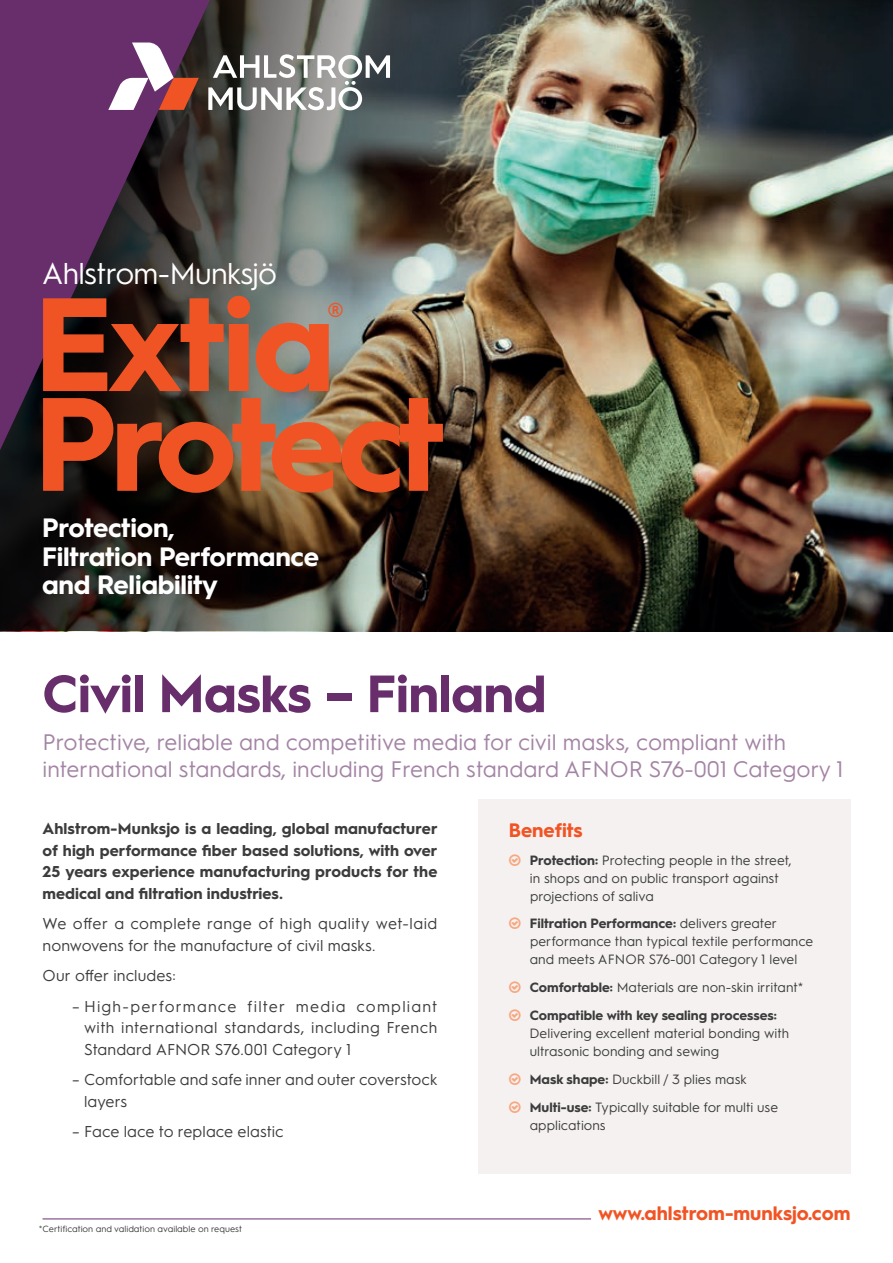
<style>
.page{position:relative;width:893px;height:1263px;background:#fff}
.page>*{position:absolute;margin:0;border:0;box-sizing:border-box;transform-origin:0 0}
.t1{font:700 133.05px/99.8px "Hurme Geometric Sans 1";letter-spacing:-.05em;color:#f15424}
.t2{font:700 52.5px "Hurme Geometric Sans 1";letter-spacing:-.01em;color:#682e6c}
.t3{font:30.15px "Hurme Geometric Sans 1";letter-spacing:-.025em;color:#fff}
.t4{font:700 26.7px/28.3px "Hurme Geometric Sans 1";letter-spacing:-.01em;color:#fff}
.t5{font:22.5px/27px "Hurme Geometric Sans 1";color:#a384a4}
.t6{font:700 19.5px "Hurme Geometric Sans 1";color:#f15424}
.t7{font:15.75px/21.8px "Hurme Geometric Sans 1";letter-spacing:.005em;color:#3c3c3c}
.t8{font:700 15.75px/21.8px "Hurme Geometric Sans 1";letter-spacing:.005em;color:#3c3c3c;text-align:justify}
.t9{font:13.5px/18px "Hurme Geometric Sans 1";color:#3c3c3c}
.t10{font:700 13.5px/27.8px "Hurme Geometric Sans 1";color:#3c3c3c}
.t11{font:9px "Hurme Geometric Sans 1";color:#3c3c3c}
.s1{font-weight:700}
.s2{font-weight:400}
</style>
<div class="page">
<img style="left:471px;top:0;width:422px;height:631px">
<hr style="left:43px;top:1218px;width:548px;height:1px;background:#682e6c">
<img style="left:0;top:0;width:471px;height:631px">
<svg style="left:0;top:0;width:210px;height:450px"></svg>
<div style="left:478px;top:799px;width:372px;height:375px;background:#f4f1f0"></div>
<svg style="left:108px;top:43px;width:91px;height:67px"></svg>
<svg style="left:208px;top:54px;width:182px;height:56px"></svg>
<svg style="left:329px;top:303px;width:14px;height:14px"></svg>
<h3 class="t3" style="left:42px;top:252px;width:237px">Ahlstrom-Munksjö</h3>
<h1 class="t1" style="left:34px;top:287px;width:412px">Extia<br>Protect</h1>
<h3 class="t4" style="left:42px;top:512px;width:278px">Protection,<br>Filtration Performance and Reliability</h3>
<h2 class="t2" style="left:43px;top:657px;width:505px">Civil Masks – Finland</h2>
<h3 class="t5" style="left:43px;top:727px;width:803px">Protective, reliable and competitive media for civil masks, compliant with international standards, including French standard AFNOR S76-001 Category 1</h3>
<p class="t8" style="left:43px;top:816px;width:396px">Ahlstrom-Munksjo is a leading, global manufacturer of high performance fiber based solutions, with over 25 years experience manufacturing products for the medical and filtration industries.</p>
<p class="t7" style="left:43px;top:912px;width:396px">We offer a complete range of high quality wet-laid nonwovens for the manufacture of civil masks.</p>
<p class="t7" style="left:43px;top:964px;width:135px">Our offer includes:</p>
<p class="t7" style="left:84px;top:994px;width:355px;text-align:justify;text-indent:-12px">– High-performance filter media compliant with international standards, including French Standard AFNOR S76.001 Category 1</p>
<p class="t7" style="left:84px;top:1068px;width:355px;text-indent:-12px">– Comfortable and safe inner and outer coverstock layers</p>
<p class="t7" style="left:72px;top:1120px;width:213px">– Face lace to replace elastic</p>
<p class="t11" style="left:39px;top:1223px;width:205px">*Certification and validation available on request</p>
<h3 class="t6" style="left:509px;top:816px;width:75px">Benefits</h3>
<p class="t9" style="left:530px;top:850px;width:263px"><span class="s1">Protection:</span> Protecting people in the street, in shops and on public transport against projections of saliva</p>
<p class="t9" style="left:530px;top:914px;width:285px"><span class="s1">Filtration Performance:</span> delivers greater performance than typical textile performance and meets AFNOR S76-001 Category 1 level</p>
<p class="t10" style="left:530px;top:973px;width:275px">Comfortable: <span class="s2">Materials are non-skin irritant*<br></span>Compatible with key sealing processes:</p>
<p class="t9" style="left:529px;top:1023px;width:261px">Delivering excellent material bonding with ultrasonic bonding and sewing</p>
<p class="t9" style="left:530px;top:1064px;width:250px;line-height:27.8px"><span class="s1">Mask shape:</span> Duckbill / 3 plies mask<br><span class="s1">Multi-use:</span> Typically suitable for multi use</p>
<p class="t9" style="left:530px;top:1115px;width:77px">applications</p>
<h3 class="t6" style="left:598px;top:1199px;width:254px">www.ahlstrom-munksjo.com</h3>
</div>
